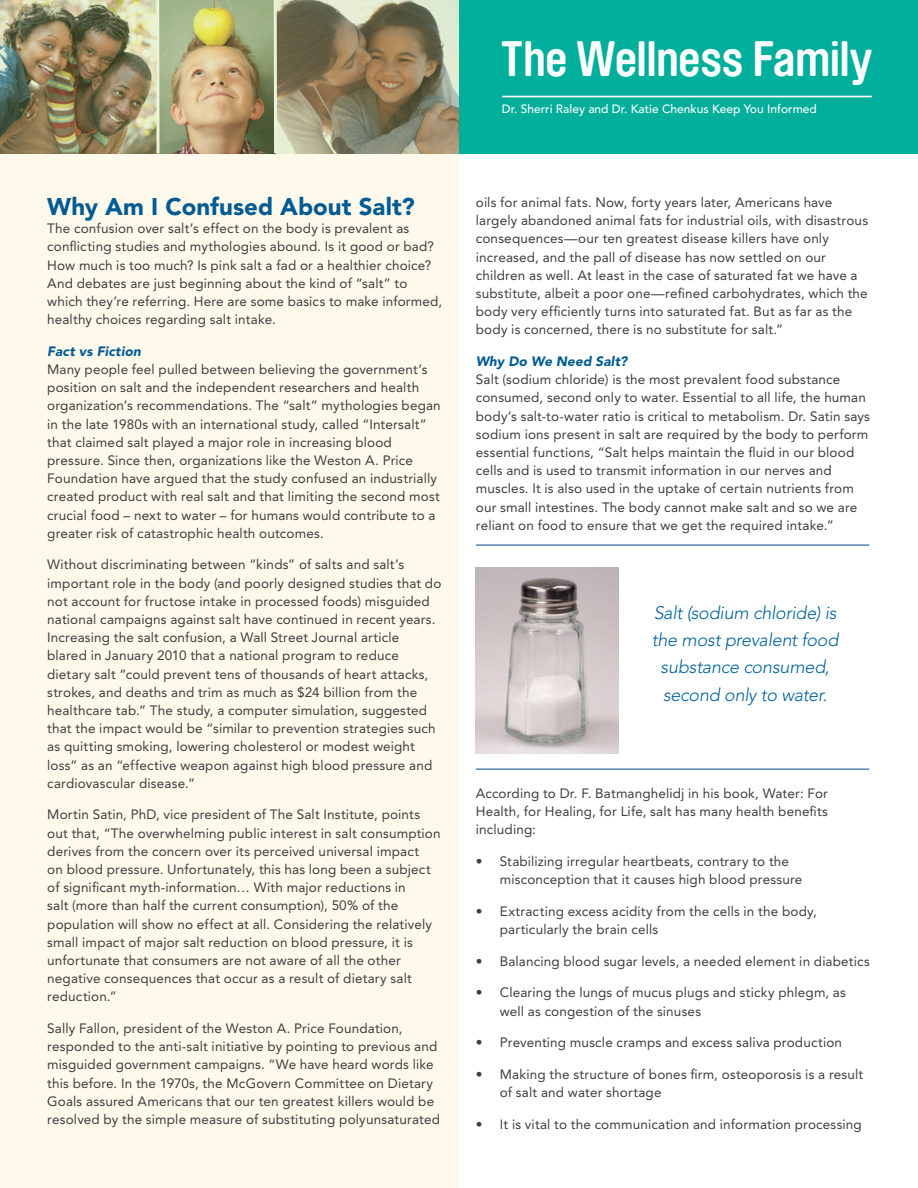
<style>
.page{position:relative;width:918px;height:1188px;background:#fff}
.page>*{position:absolute;margin:0;border:0;box-sizing:border-box;transform-origin:0 0}
.t1{font:700 49.2px "Brauer Neue";letter-spacing:-.01em;color:#fff}
.t2{font:900 24px "Avenir";color:#005b93}
.t3{font:italic 300 18px/27px "Avenir";letter-spacing:-.01em;color:#006399;text-align:center}
.Paragraph_Style_1{font:13.5px/18.1px "Avenir";letter-spacing:.01em;color:#3e3e3f}
.Mistake{font:italic 900 13.5px "Avenir";letter-spacing:.01em;color:#005b93}
.t4{font:500 12px "Avenir";color:#fff}
</style>
<div class="page">
<div style="left:0;top:149px;width:459px;height:1039px;background:#fff9eb"></div>
<img style="left:476px;top:568px;width:143px;height:185px">
<hr style="left:476px;top:545px;width:393px;height:1px;background:#004a87">
<hr style="left:476px;top:769px;width:393px;height:1px;background:#004a87">
<div style="left:459px;top:0;width:459px;height:153px;background:#00af9b"></div>
<hr style="left:503px;top:96px;width:368px;height:1px;background:#fff">
<img style="left:0;top:0;width:459px;height:153px">
<p class="t2" style="left:47px;top:192px;width:369px">Why Am I Confused About Salt?</p>
<p class="Paragraph_Style_1" style="left:47px;top:220px;width:396px">The confusion over salt’s effect on the body is prevalent as conflicting studies and mythologies abound. Is it good or bad?<br>How much is too much? Is pink salt a fad or a healthier choice?<br>And debates are just beginning about the kind of “salt” to which they’re referring. Here are some basics to make informed, healthy choices regarding salt intake.</p>
<p class="Mistake" style="left:47px;top:343px;width:95px">Fact vs Fiction</p>
<p class="Paragraph_Style_1" style="left:47px;top:360px;width:395px">Many people feel pulled between believing the government’s position on salt and the independent researchers and health organization’s recommendations. The “salt” mythologies began in the late 1980s with an international study, called “Intersalt” that claimed salt played a major role in increasing blood pressure. Since then, organizations like the Weston A. Price Foundation have argued that the study confused an industrially created product with real salt and that limiting the second most crucial food – next to water – for humans would contribute to a greater risk of catastrophic health outcomes.</p>
<p class="Paragraph_Style_1" style="left:47px;top:556px;width:396px">Without discriminating between “kinds” of salts and salt’s important role in the body (and poorly designed studies that do not account for fructose intake in processed foods) misguided national campaigns against salt have continued in recent years.<br>Increasing the salt confusion, a Wall Street Journal article blared in January 2010 that a national program to reduce dietary salt “could prevent tens of thousands of heart attacks, strokes, and deaths and trim as much as $24 billion from the healthcare tab.” The study, a computer simulation, suggested that the impact would be “similar to prevention strategies such as quitting smoking, lowering cholesterol or modest weight loss” as an “effective weapon against high blood pressure and cardiovascular disease.”</p>
<p class="Paragraph_Style_1" style="left:47px;top:806px;width:395px">Mortin Satin, PhD, vice president of The Salt Institute, points out that, “The overwhelming public interest in salt consumption derives from the concern over its perceived universal impact<br>on blood pressure. Unfortunately, this has long been a subject of significant myth-information… With major reductions in<br>salt (more than half the current consumption), 50% of the population will show no effect at all. Considering the relatively small impact of major salt reduction on blood pressure, it is unfortunate that consumers are not aware of all the other negative consequences that occur as a result of dietary salt reduction.”</p>
<p class="Paragraph_Style_1" style="left:47px;top:1019px;width:394px">Sally Fallon, president of the Weston A. Price Foundation, responded to the anti-salt initiative by pointing to previous and misguided government campaigns. “We have heard words like this before. In the 1970s, the McGovern Committee on Dietary Goals assured Americans that our ten greatest killers would be resolved by the simple measure of substituting polyunsaturated</p>
<p class="t1" style="left:501px;top:31px;width:373px">The Wellness Family</p>
<p class="t4" style="left:502px;top:102px;width:317px">Dr. Sherri Raley and Dr. Katie Chenkus Keep You Informed</p>
<p class="Paragraph_Style_1" style="left:476px;top:193px;width:394px">oils for animal fats. Now, forty years later, Americans have largely abandoned animal fats for industrial oils, with disastrous consequences—our ten greatest disease killers have only increased, and the pall of disease has now settled on our children as well. At least in the case of saturated fat we have a substitute, albeit a poor one—refined carbohydrates, which the body very efficiently turns into saturated fat. But as far as the body is concerned, there is no substitute for salt.”</p>
<p class="Mistake" style="left:476px;top:353px;width:153px">Why Do We Need Salt?</p>
<p class="Paragraph_Style_1" style="left:476px;top:371px;width:395px">Salt (sodium chloride) is the most prevalent food substance consumed, second only to water. Essential to all life, the human body’s salt-to-water ratio is critical to metabolism. Dr. Satin says sodium ions present in salt are required by the body to perform essential functions, “Salt helps maintain the fluid in our blood cells and is used to transmit information in our nerves and muscles. It is also used in the uptake of certain nutrients from our small intestines. The body cannot make salt and so we are reliant on food to ensure that we get the required intake.”</p>
<p class="t3" style="left:652px;top:600px;width:188px">Salt (sodium chloride) is the most prevalent food substance consumed, second only to water.</p>
<p class="Paragraph_Style_1" style="left:476px;top:784px;width:354px;text-align:justify">According to Dr. F. Batmanghelidj in his book, Water: For Health, for Healing, for Life, salt has many health benefits including:</p>
<p class="Paragraph_Style_1" style="left:500px;top:852px;width:304px;text-indent:-24px">• Stabilizing irregular heartbeats, contrary to the misconception that it causes high blood pressure</p>
<p class="Paragraph_Style_1" style="left:500px;top:902px;width:318px;text-indent:-24px">• Extracting excess acidity from the cells in the body, particularly the brain cells</p>
<p class="Paragraph_Style_1" style="left:476px;top:952px;width:396px">• Balancing blood sugar levels, a needed element in diabetics</p>
<p class="Paragraph_Style_1" style="left:500px;top:984px;width:348px;text-indent:-24px">• Clearing the lungs of mucus plugs and sticky phlegm, as well as congestion of the sinuses</p>
<p class="Paragraph_Style_1" style="left:476px;top:1034px;width:368px">• Preventing muscle cramps and excess saliva production</p>
<p class="Paragraph_Style_1" style="left:500px;top:1065px;width:365px;text-indent:-24px">• Making the structure of bones firm, osteoporosis is a result of salt and water shortage</p>
<p class="Paragraph_Style_1" style="left:476px;top:1115px;width:388px">• It is vital to the communication and information processing</p>
</div>
